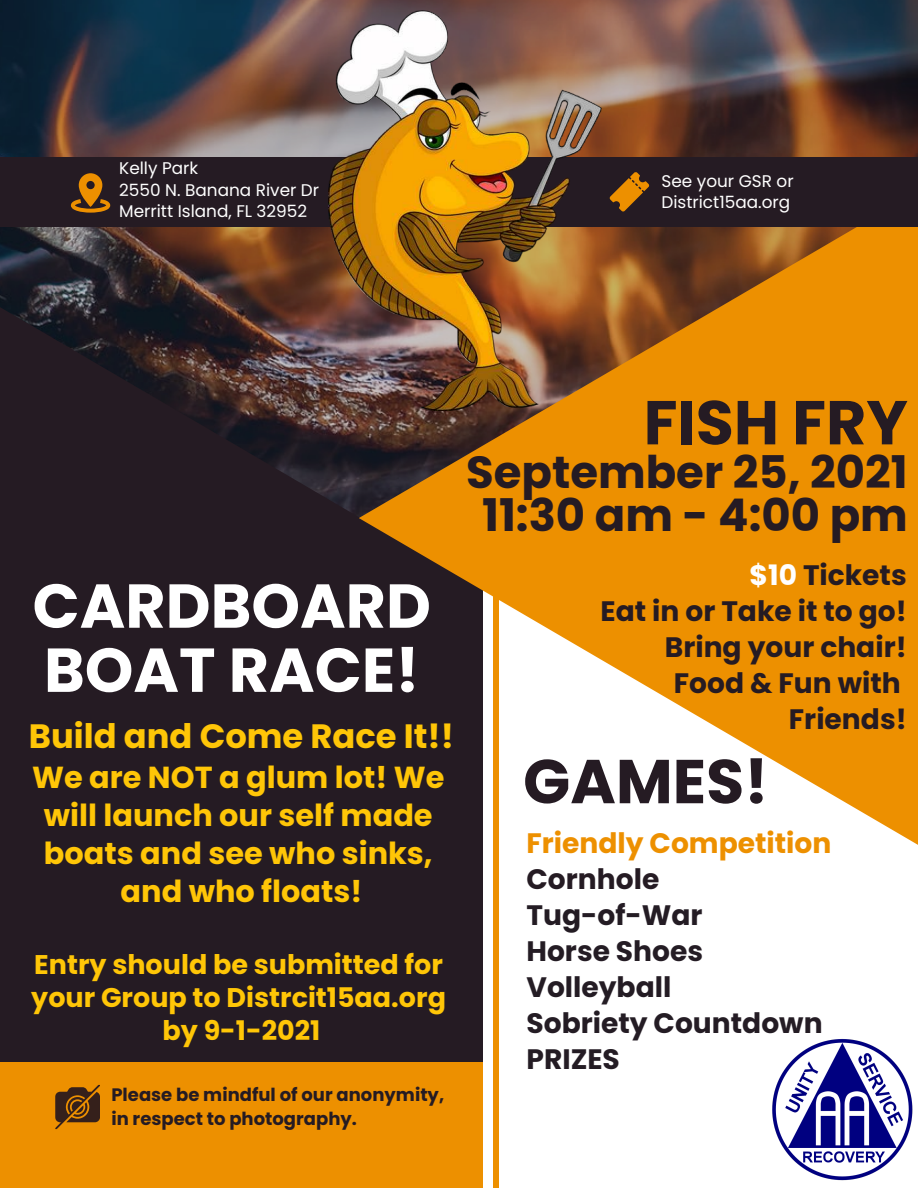
<style>
.page{position:relative;width:918px;height:1188px;background:#fff}
.page>*{position:absolute;margin:0;border:0;box-sizing:border-box;transform-origin:0 0}
.t1{font:700 61.8px/64.2px "Poppins";color:#fff}
.t2{font:700 61.8px "Poppins";color:#251b23}
.t3{font:700 45px/42.8px "Poppins";color:#251b23;text-align:center}
.t4{font:700 33.75px "Poppins";color:#ffc607}
.t5{font:700 30.3px/38.2px "Poppins";color:#ffc607;text-align:center}
.t6{font:700 28.2px/36px "Poppins";color:#251b23;text-align:right}
.t7{font:700 28.2px/36px "Poppins";color:#241c24}
.t8{font:700 28.2px "Poppins";color:#ed9000}
.t9{font:700 27px/32.7px "Poppins";color:#ffc607;text-align:center}
.t10{font:700 18px/23.7px "Poppins";color:#251b23}
.t11{font:16.8px/21.3px "Poppins";color:#fff}
.s1{color:#fff}
</style>
<div class="page">
<img style="left:0;top:0;width:918px;height:307px">
<svg style="left:0;top:307px;width:359px;height:269px;background:#2b2027"></svg>
<div style="left:0;top:576px;width:483px;height:612px;background:#251b23"></div>
<svg style="left:359px;top:227px;width:559px;height:618px;fill:#ed9000"></svg>
<div style="left:493px;top:584px;width:5px;height:604px;background:#ed9000"></div>
<div style="left:0;top:1062px;width:483px;height:126px;background:#ed9000"></div>
<svg style="left:55px;top:1084px;width:45px;height:46px"></svg>
<div style="left:0;top:157px;width:918px;height:70px;background:#251b23"></div>
<svg style="left:71px;top:173px;width:39px;height:40px"></svg>
<svg style="left:610px;top:172px;width:39px;height:39px"></svg>
<img style="left:328px;top:10px;width:274px;height:401px">
<img style="left:772px;top:1039px;width:141px;height:142px">
<p class="t11" style="left:119px;top:158px;width:201px">Kelly Park<br>2550 N. Banana River Dr<br>Merritt Island, FL 32952</p>
<p class="t11" style="left:662px;top:170px;width:134px">See your GSR or<br>District15aa.org</p>
<h1 class="t1" style="left:33px;top:574px;width:400px">CARDBOARD<br>BOAT RACE!</h1>
<h3 class="t4" style="left:29px;top:717px;width:427px">Build and Come Race It!!</h3>
<h3 class="t5" style="left:32px;top:758px;width:414px">We are NOT a glum lot! We will launch our self made boats and see who sinks, and who floats!</h3>
<h3 class="t9" style="left:31px;top:949px;width:416px">Entry should be submitted for your Group to Distrcit15aa.org by 9-1-2021</h3>
<p class="t10" style="left:111px;top:1083px;width:334px">Please be mindful of our anonymity, in respect to photography.</p>
<h1 class="t2" style="left:644px;top:387px;width:266px">FISH FRY</h1>
<h2 class="t3" style="left:466px;top:451px;width:443px">September 25, 2021<br>11:30 am - 4:00 pm</h2>
<h3 class="t6" style="left:601px;top:557px;width:308px"><span class="s1">$10</span> Tickets<br>Eat in or Take it to go!<br>Bring your chair!<br>Food &amp; Fun with<br>Friends!</h3>
<h1 class="t2" style="left:523px;top:746px;width:247px">GAMES!</h1>
<h3 class="t8" style="left:526px;top:827px;width:306px">Friendly Competition</h3>
<h3 class="t6" style="left:526px;top:861px;width:134px">Cornhole</h3>
<h3 class="t7" style="left:526px;top:897px;width:298px">Tug-of-War<br>Horse Shoes<br>Volleyball<br>Sobriety Countdown<br>PRIZES</h3>
</div>
